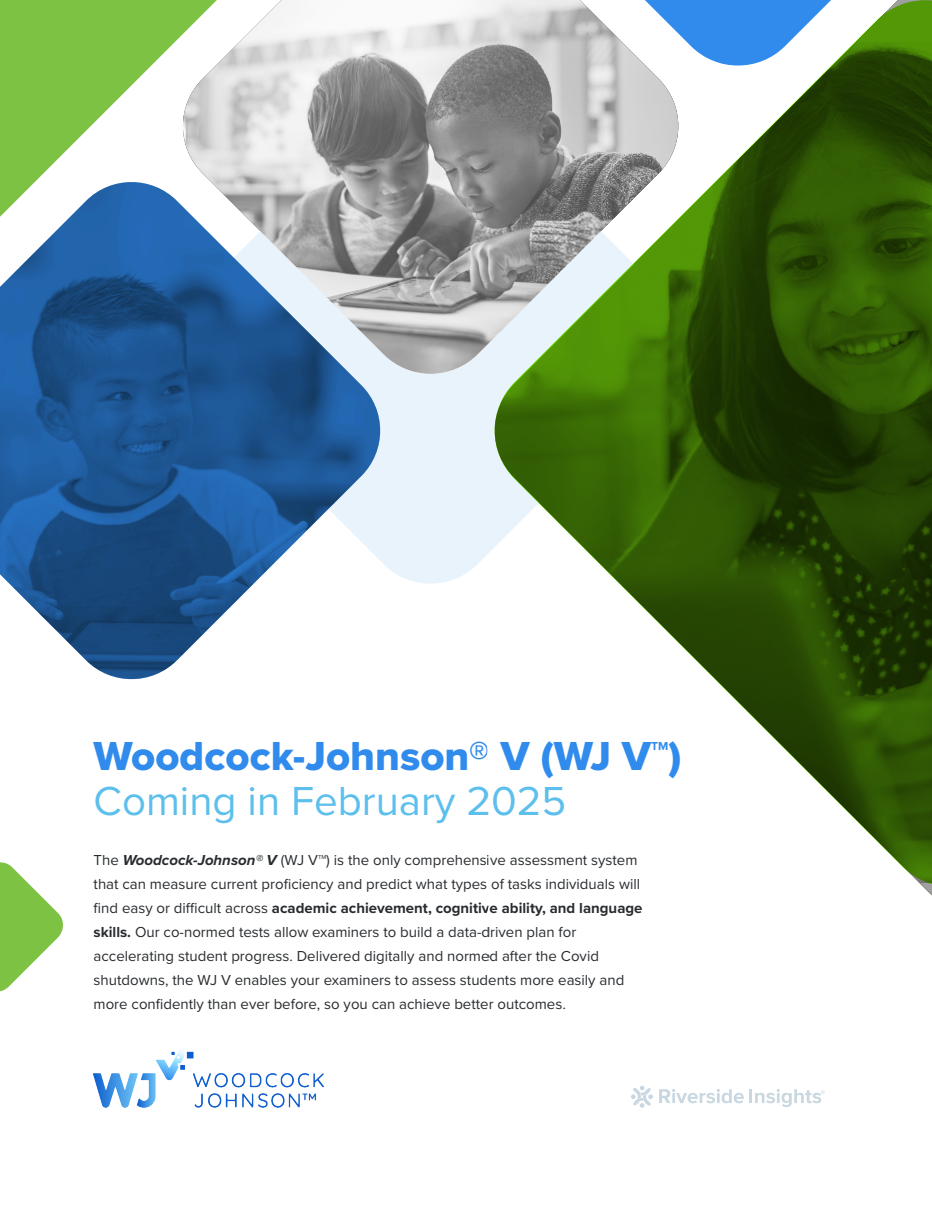
<style>
.page{position:relative;width:932px;height:1215px;background:#fff}
.page>*{position:absolute;margin:0;border:0;box-sizing:border-box;transform-origin:0 0}
.t1{font:42px "Proxima Nova Extrabld";color:#308bed}
.t2{font:42px "Proxima Nova";color:#5dbfec}
.t3{font:15px/24px "Proxima Nova";color:#292c2f}
.t4{font:italic 700 15px "Proxima Nova";color:#292c2f}
.t5{font:700 12px "Proxima Nova";color:#308bed}
.t6{font:6px "Proxima Nova";color:#292c2f}
.s1{font-weight:400;font-style:normal}
.s2{font-weight:700}
</style>
<div class="page">
<img style="left:94px;top:1049px;width:229px;height:58px">
<div style="left:386px;top:380px;width:102px;height:204px;background:#e8f3fb"></div>
<svg style="left:0;top:862px;width:63px;height:130px"></svg>
<svg style="left:0;top:0;width:176px;height:176px;fill:#7ec243"></svg>
<svg style="left:659px;top:1089px;width:85px;height:14px"></svg>
<hr style="left:749px;top:1089px;width:3px;height:14px;background:#c8d7e0">
<svg style="left:755px;top:1089px;width:69px;height:18px"></svg>
<svg style="left:631px;top:1086px;width:22px;height:22px"></svg>
<svg style="left:176px;top:0;width:312px;height:380px"></svg>
<svg style="left:488px;top:0;width:444px;height:893px"></svg>
<img style="left:0;top:182px;width:386px;height:498px">
<p class="t1" style="left:94px;top:724px;width:589px">Woodcock-Johnson® V (WJ V )</p>
<p class="t5" style="left:651px;top:737px;width:19px">TM</p>
<p class="t2" style="left:94px;top:769px;width:474px">Coming in February 2025</p>
<p class="t4" style="left:94px;top:849px;width:226px"><span class="s1">The</span> Woodcock-Johnson® V <span class="s1">(WJ V</span></p>
<p class="t6" style="left:318px;top:852px;width:10px">TM</p>
<p class="t3" style="left:94px;top:847px;width:550px;text-indent:233px">) is the only comprehensive assessment system that can measure current proficiency and predict what types of tasks individuals will find easy or difficult across <span class="s2">academic achievement, cognitive ability, and language skills.</span> Our co-normed tests allow examiners to build a data-driven plan for accelerating student progress. Delivered digitally and normed after the Covid shutdowns, the WJ V enables your examiners to assess students more easily and more confidently than ever before, so you can achieve better outcomes.</p>
</div>
